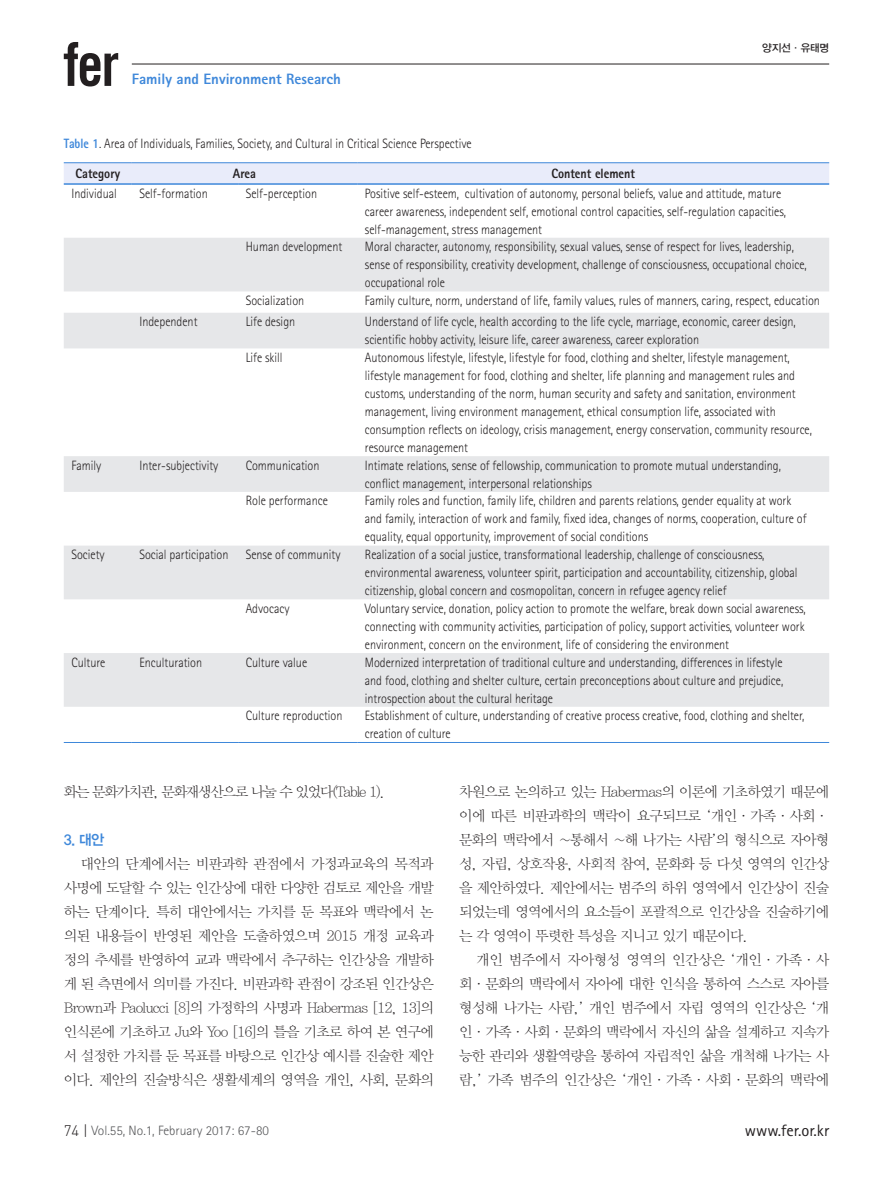
<style>
.page{position:relative;width:893px;height:1191px;background:#fff}
.page>*{position:absolute;margin:0;border:0;box-sizing:border-box;transform-origin:0 0}
.t1{font:16.5px "Rotis Sans Serif Std";color:#231f20}
.t2{font:800 15px "Rotis Sans Serif Std";color:#3f88da}
.본문{font:14.25px/24px "YDIY Mj O310";letter-spacing:-.05em;color:#231f20;text-align:justify}
.본문-2{font:14.25px "YDIY Mj O310";letter-spacing:-.08em;color:#231f20}
._2{font:14.25px "YDIYGO340";color:#3f88da}
.표{font:300 13.5px/18px "Rotis Sans Serif Std";color:#231f20;scale:.9 1}
.t3{font:300 13.5px "Rotis Sans Serif Std";color:#57585a}
.표-2{font:800 13.5px "Rotis Sans Serif Std";color:#231f20;scale:.9 1}
.t4{font:10.5px "YDIYGO330";letter-spacing:-.025em;color:#231f20}
.s1{font-weight:800;color:#3f88da}
.s2{font-family:"Dinlig";font-weight:400;font-size:15px;color:#231f20}
.s3{font-family:"Gulim"}
</style>
<div class="page">
<hr style="left:132px;top:64px;width:697px;height:1px;background:#231f20">
<svg style="left:64px;top:42px;width:54px;height:44px"></svg>
<div style="left:64px;top:163px;width:765px;height:20px;background:#e9ecfa"></div>
<svg style="left:64px;top:238px;width:765px;height:469px"></svg>
<hr style="left:64px;top:162px;width:68px;height:1px;background:#3f88da">
<hr style="left:357px;top:162px;width:472px;height:1px;background:#3f88da">
<hr style="left:64px;top:183px;width:68px;height:2px;background:#3f88da">
<hr style="left:357px;top:183px;width:472px;height:2px;background:#3f88da">
<hr style="left:64px;top:742px;width:68px;height:1px;background:#3f88da">
<hr style="left:132px;top:742px;width:106px;height:1px;background:#3f88da">
<hr style="left:238px;top:742px;width:119px;height:1px;background:#3f88da">
<hr style="left:357px;top:742px;width:472px;height:1px;background:#3f88da">
<hr style="left:132px;top:162px;width:106px;height:1px;background:#3f88da">
<hr style="left:238px;top:162px;width:119px;height:1px;background:#3f88da">
<hr style="left:132px;top:183px;width:106px;height:2px;background:#3f88da">
<hr style="left:238px;top:183px;width:119px;height:2px;background:#3f88da">
<p class="t2" style="left:132px;top:70px;width:211px">Family and Environment Research</p>
<p class="t4" style="left:762px;top:42px;width:68px">양지선·유태명</p>
<p class="표" style="left:64px;top:134px;width:455px"><span class="s1">Table 1</span>. Area of Individuals, Families, Society, and Cultural in Critical Science Perspective</p>
<p class="표-2" style="left:76px;top:165px;width:51px">Category</p>
<p class="표-2" style="left:233px;top:165px;width:27px">Area</p>
<p class="표-2" style="left:551px;top:165px;width:95px">Content element</p>
<p class="표" style="left:71px;top:184px;width:52px">Individual</p>
<p class="표" style="left:139px;top:184px;width:77px">Self-formation</p>
<p class="표" style="left:246px;top:184px;width:81px">Self-perception</p>
<p class="표" style="left:365px;top:184px;width:469px">Positive self-esteem, cultivation of autonomy, personal beliefs, value and attitude, mature career awareness, independent self, emotional control capacities, self-regulation capacities, self-management, stress management</p>
<p class="표" style="left:246px;top:238px;width:109px">Human development</p>
<p class="표" style="left:365px;top:238px;width:493px">Moral character, autonomy, responsibility, sexual values, sense of respect for lives, leadership, sense of responsibility, creativity development, challenge of consciousness, occupational choice, occupational role</p>
<p class="표" style="left:246px;top:291px;width:66px">Socialization</p>
<p class="표" style="left:365px;top:291px;width:507px">Family culture, norm, understand of life, family values, rules of manners, caring, respect, education</p>
<p class="표" style="left:139px;top:313px;width:66px">Independent</p>
<p class="표" style="left:246px;top:313px;width:56px">Life design</p>
<p class="표" style="left:365px;top:313px;width:480px">Understand of life cycle, health according to the life cycle, marriage, economic, career design, scientific hobby activity, leisure life, career awareness, career exploration</p>
<p class="표" style="left:246px;top:348px;width:42px">Life skill</p>
<p class="표" style="left:365px;top:348px;width:498px">Autonomous lifestyle, lifestyle, lifestyle for food, clothing and shelter, lifestyle management, lifestyle management for food, clothing and shelter, life planning and management rules and customs, understanding of the norm, human security and safety and sanitation, environment management, living environment management, ethical consumption life, associated with consumption reflects on ideology, crisis management, energy conservation, community resource, resource management</p>
<p class="표" style="left:71px;top:456px;width:35px">Family</p>
<p class="표" style="left:139px;top:456px;width:89px">Inter-subjectivity</p>
<p class="표" style="left:246px;top:456px;width:83px">Communication</p>
<p class="표" style="left:365px;top:456px;width:464px">Intimate relations, sense of fellowship, communication to promote mutual understanding, conflict management, interpersonal relationships</p>
<p class="표" style="left:246px;top:492px;width:93px">Role performance</p>
<p class="표" style="left:365px;top:492px;width:492px">Family roles and function, family life, children and parents relations, gender equality at work and family, interaction of work and family, fixed idea, changes of norms, cooperation, culture of equality, equal opportunity, improvement of social conditions</p>
<p class="표" style="left:71px;top:545px;width:38px">Society</p>
<p class="표" style="left:139px;top:545px;width:100px">Social participation</p>
<p class="표" style="left:246px;top:545px;width:107px">Sense of community</p>
<p class="표" style="left:365px;top:545px;width:482px">Realization of a social justice, transformational leadership, challenge of consciousness, environmental awareness, volunteer spirit, participation and accountability, citizenship, global citizenship, global concern and cosmopolitan, concern in refugee agency relief</p>
<p class="표" style="left:246px;top:599px;width:50px">Advocacy</p>
<p class="표" style="left:365px;top:599px;width:491px;text-align:justify">Voluntary service, donation, policy action to promote the welfare, break down social awareness, connecting with community activities, participation of policy, support activities, volunteer work environment, concern on the environment, life of considering the environment</p>
<p class="표" style="left:71px;top:653px;width:39px">Culture</p>
<p class="표" style="left:139px;top:653px;width:71px">Enculturation</p>
<p class="표" style="left:246px;top:653px;width:70px">Culture value</p>
<p class="표" style="left:365px;top:653px;width:466px;text-align:justify">Modernized interpretation of traditional culture and understanding, differences in lifestyle and food, clothing and shelter culture, certain preconceptions about culture and prejudice, introspection about the cultural heritage</p>
<p class="표" style="left:246px;top:706px;width:109px">Culture reproduction</p>
<p class="표" style="left:365px;top:706px;width:490px">Establishment of culture, understanding of creative process creative, food, clothing and shelter, creation of culture</p>
<p class="본문-2" style="left:64px;top:784px;width:323px">화는 문화가치관, 문화재생산으로 나눌 수 있었다(Table 1).</p>
<p class="_2" style="left:64px;top:831px;width:42px">3. 대안</p>
<p class="본문" style="left:64px;top:852px;width:372px;text-indent:17px">대안의 단계에서는 비판과학 관점에서 가정과교육의 목적과 사명에 도달할 수 있는 인간상에 대한 다양한 검토로 제안을 개발 하는 단계이다. 특히 대안에서는 가치를 둔 목표와 맥락에서 논 의된 내용들이 반영된 제안을 도출하였으며 2015 개정 교육과 정의 추세를 반영하여 교과 맥락에서 추구하는 인간상을 개발하 게 된 측면에서 의미를 가진다. 비판과학 관점이 강조된 인간상은 Brown과 Paolucci [8]의 가정학의 사명과 Habermas [12, 13]의 인식론에 기초하고 Ju와 Yoo [16]의 틀을 기초로 하여 본 연구에 서 설정한 가치를 둔 목표를 바탕으로 인간상 예시를 진술한 제안 이다. 제안의 진술방식은 생활세계의 영역을 개인, 사회, 문화의</p>
<p class="t3" style="left:64px;top:1123px;width:207px"><span class="s2">74 |</span> Vol.55, No.1, February 2017: 67-80</p>
<p class="본문" style="left:459px;top:780px;width:371px">차원으로 논의하고 있는 Habermas의 이론에 기초하였기 때문에 이에 따른 비판과학의 맥락이 요구되므로 <span class="s3">‘</span>개인·가족·사회· 문화의 맥락에서 ~통해서 ~해 나가는 사람<span class="s3">’</span>의 형식으로 자아형 성, 자립, 상호작용, 사회적 참여, 문화화 등 다섯 영역의 인간상 을 제안하였다. 제안에서는 범주의 하위 영역에서 인간상이 진술 되었는데 영역에서의 요소들이 포괄적으로 인간상을 진술하기에 는 각 영역이 뚜렷한 특성을 지니고 있기 때문이다.</p>
<p class="본문" style="left:459px;top:948px;width:371px;text-indent:17px">개인 범주에서 자아형성 영역의 인간상은 <span class="s3">‘</span>개인·가족·사 회·문화의 맥락에서 자아에 대한 인식을 통하여 스스로 자아를 형성해 나가는 사람,<span class="s3">’</span> 개인 범주에서 자립 영역의 인간상은 <span class="s3">‘</span>개 인·가족·사회·문화의 맥락에서 자신의 삶을 설계하고 지속가 능한 관리와 생활역량을 통하여 자립적인 삶을 개척해 나가는 사 람,<span class="s3">’</span> 가족 범주의 인간상은 <span class="s3">‘</span>개인·가족·사회·문화의 맥락에</p>
<p class="t1" style="left:745px;top:1120px;width:86px">www.fer.or.kr</p>
</div>
